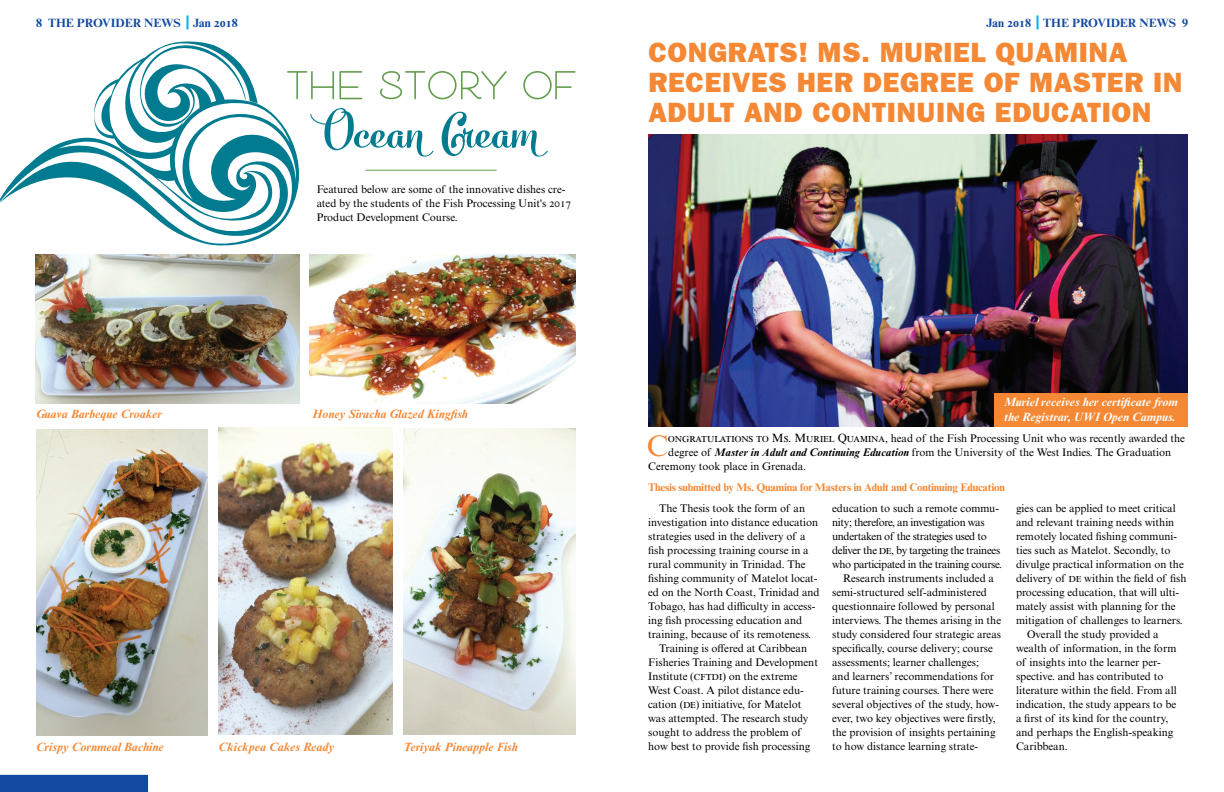
<style>
.page{position:relative;width:1224px;height:792px;background:#fff}
.page>*{position:absolute;margin:0;border:0;box-sizing:border-box;transform-origin:0 0}
.t1{font:72px "Skipper";color:#007b8f}
.t2{font:700 64px "Cosmopolitan Sans";color:#619d4b}
.t3{font:29.7px "Times NRMT Std";color:#f58834}
.t4{font:28px/30px "ITC Franklin Gothic Std Hvy";letter-spacing:.025em;color:#f58834}
.t5{font:italic 700 12px "Times NRMT Std";color:#f58834}
.t6{font:italic 700 12px/14.4px "Times NRMT Std";color:#fff}
.t7{font:700 12px "Times NRMT Std";color:#114aa0}
.t8{font:11px/14px "Times NRMT Std";color:#000001}
.t9{font:11px "Times NRMT Std";letter-spacing:-.03em;color:#000001}
.t10{font:700 11px "Times NRMT Std";letter-spacing:-.02em;color:#f58834}
.s1{font-size:12px}
.s2{font-weight:700;font-style:italic}
</style>
<div class="page">
<img style="left:649px;top:134px;width:538px;height:293px">
<img style="left:35px;top:254px;width:265px;height:149px">
<img style="left:309px;top:254px;width:267px;height:149px">
<img style="left:219px;top:427px;width:174px;height:307px">
<img style="left:36px;top:429px;width:172px;height:306px">
<img style="left:403px;top:428px;width:173px;height:307px">
<div style="left:994px;top:393px;width:193px;height:34px;background:#f58834"></div>
<div style="left:0;top:775px;width:148px;height:17px;background:#114aa0"></div>
<hr style="left:365px;top:170px;width:132px;height:1px;background:#619d4b">
<svg style="left:0;top:41px;width:299px;height:205px"></svg>
<svg style="left:1037px;top:15px;width:2px;height:14px"></svg>
<svg style="left:186px;top:15px;width:2px;height:14px"></svg>
<p class="t7" style="left:36px;top:15px;width:203px">8 THE PROVIDER NEWS Jan 2018</p>
<p class="t7" style="left:986px;top:15px;width:203px">Jan 2018 THE PROVIDER NEWS 9</p>
<h3 class="t4" style="left:648px;top:38px;width:536px">CONGRATS! MS. MURIEL QUAMINA<br>RECEIVES HER DEGREE OF MASTER IN<br>ADULT AND CONTINUING EDUCATION</h3>
<h2 class="t2" style="left:286px;top:58px;width:292px">The Story of</h2>
<h1 class="t1" style="left:324px;top:83px;width:216px">Ocean Cream</h1>
<p class="t8" style="left:317px;top:182px;width:256px">Featured below are some of the innovative dishes cre&shy;ated by the students of the Fish Processing Unit's 2017<br>Product Development Course.</p>
<p class="t5" style="left:36px;top:407px;width:128px">Guava Barbeque Croaker</p>
<p class="t5" style="left:312px;top:407px;width:157px">Honey Siracha Glazed Kingfish</p>
<p class="t5" style="left:36px;top:740px;width:129px">Crispy Cornmeal Bachine</p>
<p class="t5" style="left:219px;top:740px;width:117px">Ckickpea Cakes Ready</p>
<p class="t5" style="left:403px;top:740px;width:116px">Teriyak Pineapple Fish</p>
<p class="t6" style="left:1004px;top:395px;width:175px">Muriel receives her certificate from the Registrar, UWI Open Campus.</p>
<h3 class="t3" style="left:647px;top:429px;width:23px">C</h3>
<p class="t8" style="left:668px;top:431px;width:518px"><span class="s1">ongratulations to Ms. Muriel Quamina</span>, head of the Fish Processing Unit who was recently awarded the</p>
<p class="t8" style="left:668px;top:445px;width:505px">degree of <span class="s2">Master in Adult and Continuing Education</span> from the University of the West Indies. The Graduation</p>
<p class="t8" style="left:648px;top:459px;width:160px">Ceremony took place in Grenada.</p>
<p class="t10" style="left:648px;top:481px;width:358px">Thesis submitted by Ms. Quamina for Masters in Adult and Continuing Education</p>
<p class="t8" style="left:659px;top:502px;width:147px">The Thesis took the form of an</p>
<p class="t8" style="left:648px;top:516px;width:172px">investigation into distance education</p>
<p class="t8" style="left:648px;top:530px;width:159px">strategies used in the delivery of a</p>
<p class="t8" style="left:648px;top:544px;width:162px">fish processing training course in a</p>
<p class="t8" style="left:648px;top:558px;width:159px">rural community in Trinidad. The</p>
<p class="t8" style="left:648px;top:572px;width:171px">fishing community of Matelot locat-</p>
<p class="t8" style="left:648px;top:586px;width:173px">ed on the North Coast, Trinidad and</p>
<p class="t8" style="left:648px;top:600px;width:169px">Tobago, has had difficulty in access-</p>
<p class="t8" style="left:648px;top:614px;width:155px">ing fish processing education and</p>
<p class="t8" style="left:648px;top:628px;width:165px">training, because of its remoteness.</p>
<p class="t8" style="left:659px;top:642px;width:149px">Training is offered at Caribbean</p>
<p class="t8" style="left:648px;top:656px;width:171px">Fisheries Training and Development</p>
<p class="t8" style="left:648px;top:669px;width:151px">Institute (<span class="s1">cftdi</span>) on the extreme</p>
<p class="t8" style="left:648px;top:683px;width:157px">West Coast. A pilot distance edu-</p>
<p class="t8" style="left:648px;top:697px;width:155px">cation (<span class="s1">de</span>) initiative, for Matelot</p>
<p class="t8" style="left:648px;top:711px;width:162px">was attempted. The research study</p>
<p class="t8" style="left:648px;top:725px;width:155px">sought to address the problem of</p>
<p class="t8" style="left:648px;top:739px;width:164px">how best to provide fish processing</p>
<p class="t8" style="left:832px;top:502px;width:168px">education to such a remote commu-</p>
<p class="t9" style="left:832px;top:516px;width:154px">nity; therefore, an investigation was</p>
<p class="t9" style="left:832px;top:530px;width:156px">undertaken of the strategies used to</p>
<p class="t9" style="left:832px;top:544px;width:170px">deliver the <span class="s1">de</span>, by targeting the trainees</p>
<p class="t9" style="left:832px;top:558px;width:171px">who participated in the training course.</p>
<p class="t8" style="left:843px;top:571px;width:152px">Research instruments included a</p>
<p class="t8" style="left:832px;top:585px;width:156px">semi-structured self-administered</p>
<p class="t8" style="left:832px;top:599px;width:164px">questionnaire followed by personal</p>
<p class="t8" style="left:832px;top:614px;width:171px">interviews. The themes arising in the</p>
<p class="t8" style="left:832px;top:628px;width:171px">study considered four strategic areas</p>
<p class="t8" style="left:832px;top:642px;width:162px">specifically, course delivery; course</p>
<p class="t8" style="left:832px;top:656px;width:149px">assessments; learner challenges;</p>
<p class="t8" style="left:832px;top:670px;width:163px">and learners’ recommendations for</p>
<p class="t8" style="left:832px;top:684px;width:163px">future training courses. There were</p>
<p class="t8" style="left:832px;top:698px;width:169px">several objectives of the study, how-</p>
<p class="t8" style="left:832px;top:712px;width:165px">ever, two key objectives were firstly,</p>
<p class="t8" style="left:832px;top:726px;width:165px">the provision of insights pertaining</p>
<p class="t8" style="left:832px;top:740px;width:148px">to how distance learning strate-</p>
<p class="t8" style="left:1016px;top:502px;width:161px">gies can be applied to meet critical</p>
<p class="t8" style="left:1016px;top:516px;width:160px">and relevant training needs within</p>
<p class="t8" style="left:1016px;top:530px;width:163px">remotely located fishing communi-</p>
<p class="t8" style="left:1016px;top:544px;width:156px">ties such as Matelot. Secondly, to</p>
<p class="t8" style="left:1016px;top:558px;width:169px">divulge practical information on the</p>
<p class="t8" style="left:1016px;top:571px;width:172px">delivery of <span class="s1">de</span> within the field of fish</p>
<p class="t8" style="left:1016px;top:585px;width:165px">processing education, that will ulti-</p>
<p class="t8" style="left:1016px;top:599px;width:161px">mately assist with planning for the</p>
<p class="t8" style="left:1016px;top:613px;width:168px">mitigation of challenges to learners.</p>
<p class="t8" style="left:1027px;top:627px;width:133px">Overall the study provided a</p>
<p class="t8" style="left:1016px;top:642px;width:160px">wealth of information, in the form</p>
<p class="t8" style="left:1016px;top:656px;width:146px">of insights into the learner per-</p>
<p class="t8" style="left:1016px;top:670px;width:149px">spective. and has contributed to</p>
<p class="t8" style="left:1016px;top:684px;width:162px">literature within the field. From all</p>
<p class="t8" style="left:1016px;top:698px;width:162px">indication, the study appears to be</p>
<p class="t8" style="left:1016px;top:712px;width:154px">a first of its kind for the country,</p>
<p class="t8" style="left:1016px;top:726px;width:159px">and perhaps the English-speaking</p>
<p class="t8" style="left:1016px;top:740px;width:53px">Caribbean.</p>
</div>
